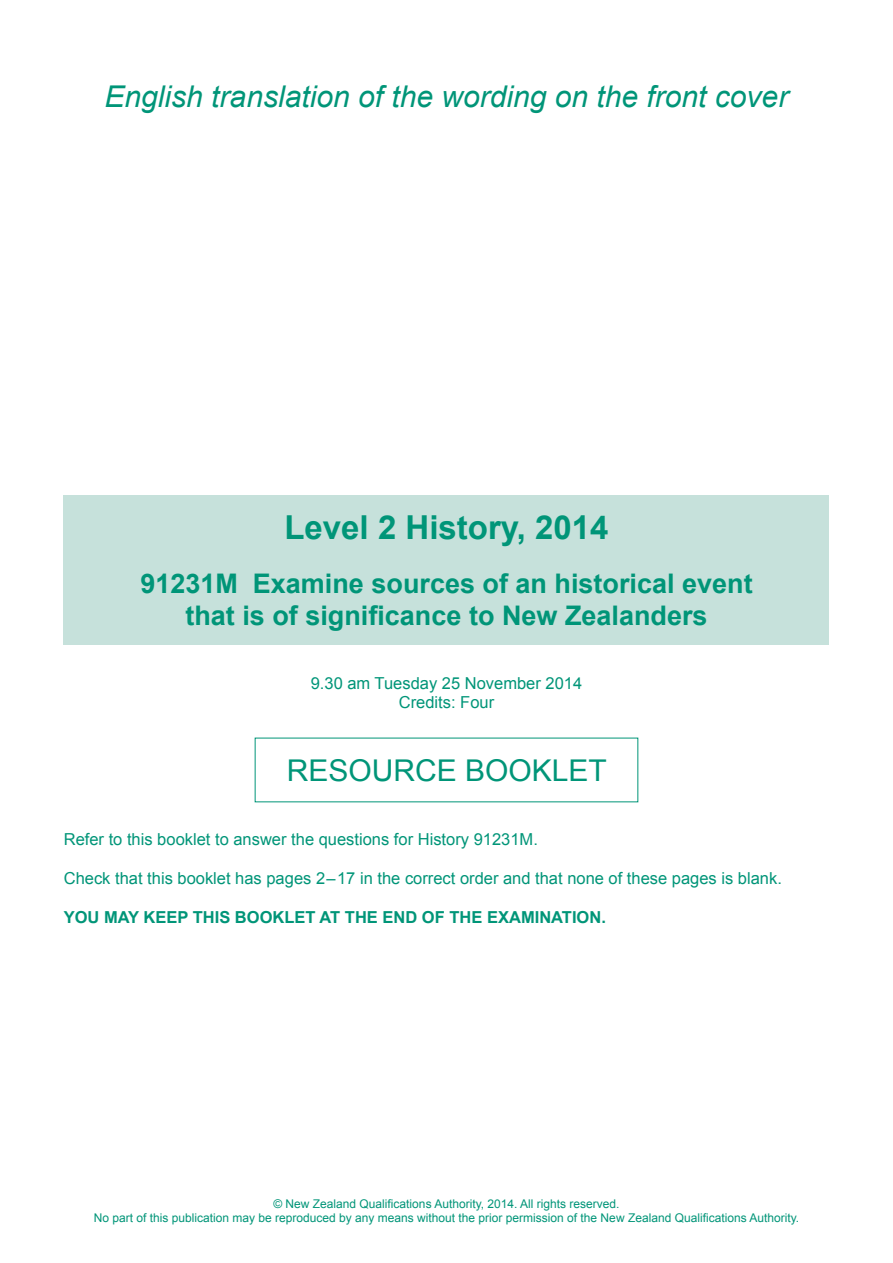
<style>
.page{position:relative;width:893px;height:1263px;background:#fff}
.page>*{position:absolute;margin:0;border:0;box-sizing:border-box;transform-origin:0 0}
.t1{font:700 33px "Arial";color:#009578}
.Body{font:italic 30px "Arial";color:#009578}
.t2{font:30px "Arial";color:#009578}
.t3{font:700 27px/32.4px "Arial";color:#009578;text-align:center}
.Instructions{font:16.5px "Arial";color:#009578}
.Instructions-2{font:700 16.5px "Arial";color:#009578}
.Exam_date___Credits{font:16.5px/19.8px "Arial";color:#009578;text-align:center}
.Copyright_notice{font:12px "Arial";color:#009578}
</style>
<div class="page">
<div style="left:64px;top:495px;width:765px;height:150px;background:#c6e1db"></div>
<p class="Body" style="left:105px;top:77px;width:685px">English translation of the wording on the front cover</p>
<p class="t1" style="left:284px;top:506px;width:326px">Level 2 History, 2014</p>
<p class="t3" style="left:140px;top:568px;width:614px">91231M Examine sources of an historical event that is of significance to New Zealanders</p>
<p class="Exam_date___Credits" style="left:311px;top:673px;width:273px">9.30 am Tuesday 25 November 2014<br>Credits: Four</p>
<p class="t2" style="left:287px;top:751px;width:322px">RESOURCE BOOKLET</p>
<p class="Instructions" style="left:64px;top:829px;width:476px">Refer to this booklet to answer the questions for History 91231M.</p>
<p class="Instructions" style="left:64px;top:868px;width:720px">Check that this booklet has pages 2 – 17 in the correct order and that none of these pages is blank.</p>
<p class="Instructions-2" style="left:64px;top:906px;width:544px">YOU MAY KEEP THIS BOOKLET AT THE END OF THE EXAMINATION.</p>
<p class="Copyright_notice" style="left:273px;top:1196px;width:348px">© New Zealand Qualifications Authority, 2014. All rights reserved.</p>
<p class="Copyright_notice" style="left:94px;top:1210px;width:707px">No part of this publication may be reproduced by any means without the prior permission of the New Zealand Qualifications Authority.</p>
</div>
